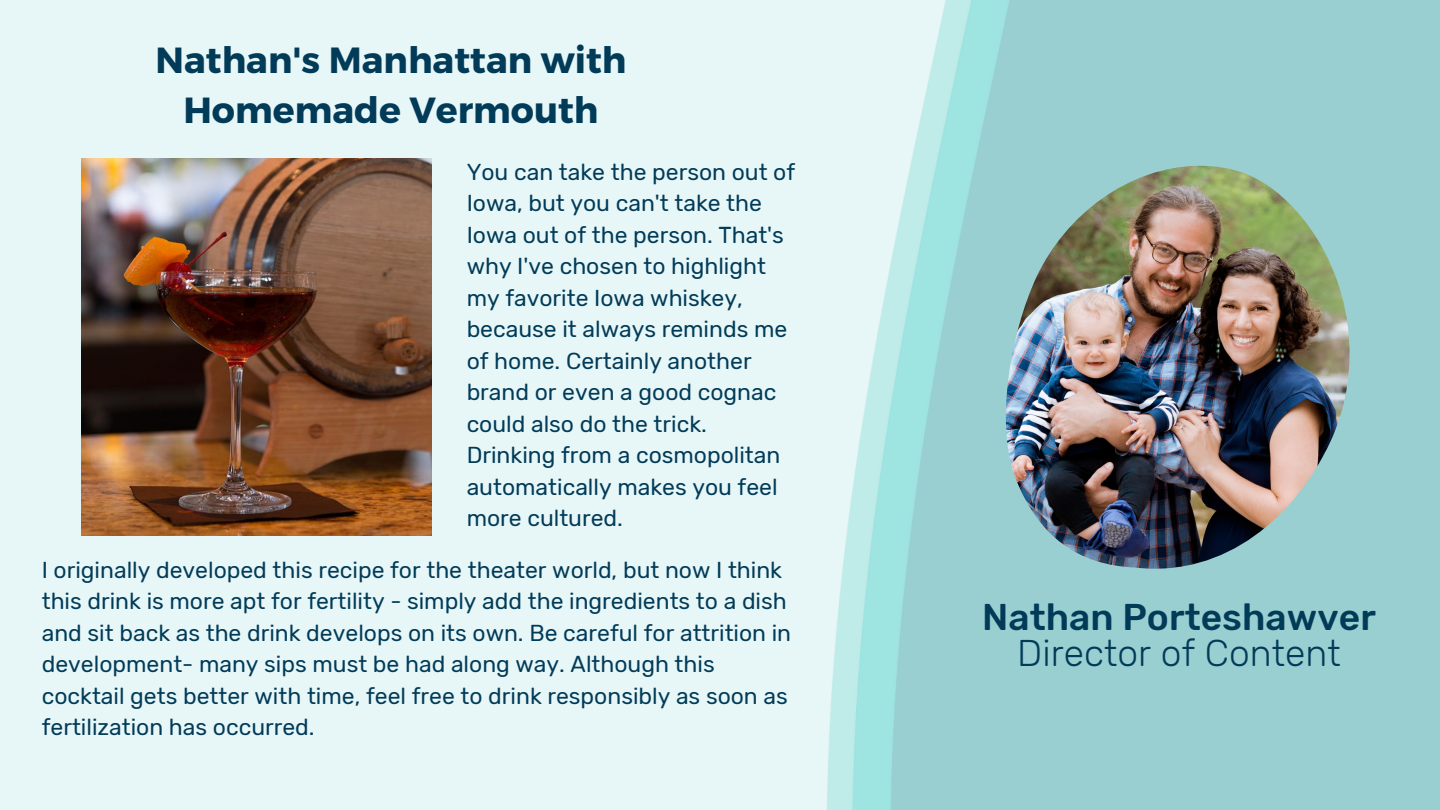
<style>
.page{position:relative;width:1440px;height:810px;background:#e7f6f7}
.page>*{position:absolute;margin:0;border:0;box-sizing:border-box;transform-origin:0 0}
.t1{font:500 37.1px "Rubik";color:#013b58}
.t2{font:300 37.1px "Rubik";color:#013b58}
.t3{font:700 36.3px/50.2px "Montserrat";color:#013b58;text-align:center}
.t4{font:23px/31.5px "Rubik";color:#013b58}
</style>
<div class="page">
<img style="left:827px;top:0;width:613px;height:810px">
<img style="left:994px;top:166px;width:371px;height:403px">
<img style="left:81px;top:159px;width:351px;height:377px">
<p class="t3" style="left:156px;top:33px;width:472px">Nathan's Manhattan with<br>Homemade Vermouth</p>
<p class="t4" style="left:467px;top:156px;width:330px">You can take the person out of<br>Iowa, but you can't take the<br>Iowa out of the person. That's why I've chosen to highlight my favorite Iowa whiskey, because it always reminds me of home. Certainly another brand or even a good cognac could also do the trick.<br>Drinking from a cosmopolitan automatically makes you feel more cultured.</p>
<p class="t4" style="left:42px;top:554px;width:751px">I originally developed this recipe for the theater world, but now I think this drink is more apt for fertility - simply add the ingredients to a dish and sit back as the drink develops on its own. Be careful for attrition in development- many sips must be had along way. Although this cocktail gets better with time, feel free to drink responsibly as soon as fertilization has occurred.</p>
<p class="t1" style="left:982px;top:596px;width:395px">Nathan Porteshawver</p>
<p class="t2" style="left:1017px;top:631px;width:325px">Director of Content</p>
</div>
